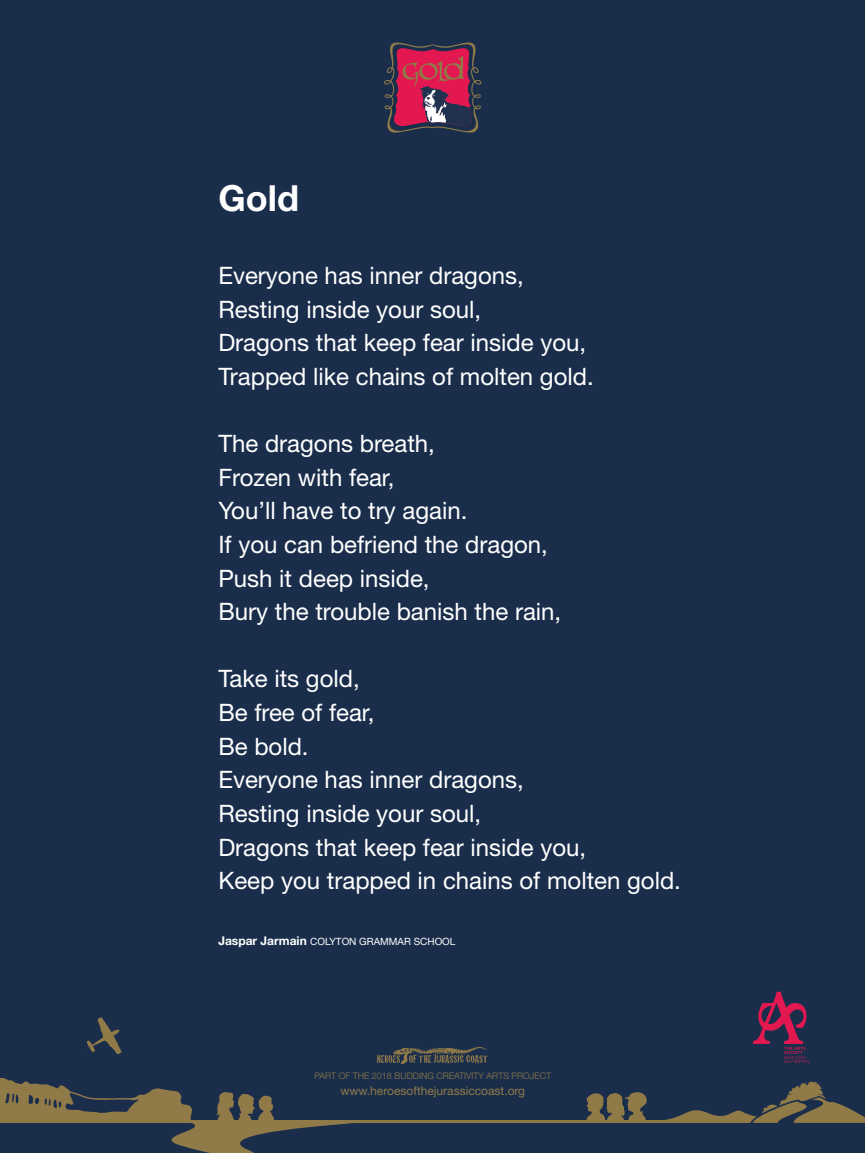
<style>
.page{position:relative;width:865px;height:1153px;background:#fff}
.page>*{position:absolute;margin:0;border:0;box-sizing:border-box;transform-origin:0 0}
.t1{font:700 36px "Helvetica Neue";color:#fff}
.t2{font:24px/33.6px "Helvetica Neue";color:#fff}
.t3{font:12px "Helvetica Neue";color:#8f7a48}
.t4{font:10px "Helvetica Neue";color:#fff}
.t5{font:300 9px "Helvetica Neue";color:#8f7a48}
.s1{font-weight:700;font-size:12px}
</style>
<div class="page">
<div style="left:0;top:0;width:865px;height:1152px;background:#1a2e4b"></div>
<img style="left:216px;top:1092px;width:19px;height:28px">
<img style="left:258px;top:1095px;width:16px;height:25px">
<img style="left:238px;top:1093px;width:17px;height:27px">
<svg style="left:665px;top:1081px;width:200px;height:41px"></svg>
<svg style="left:157px;top:1122px;width:208px;height:30px"></svg>
<img style="left:586px;top:1092px;width:61px;height:28px">
<svg style="left:586px;top:1092px;width:21px;height:1px"></svg>
<img style="left:625px;top:1092px;width:2px;height:28px">
<hr style="left:0;top:1120px;width:748px;height:2px;background:#8f7a48">
<img style="left:378px;top:1047px;width:109px;height:16px">
<svg style="left:384px;top:42px;width:97px;height:91px"></svg>
<img style="left:0;top:1078px;width:192px;height:42px">
<img style="left:87px;top:1017px;width:35px;height:37px">
<img style="left:753px;top:991px;width:57px;height:72px">
<h1 class="t1" style="left:218px;top:165px;width:82px">Gold</h1>
<p class="t2" style="left:218px;top:257px;width:377px">Everyone has inner dragons,<br>Resting inside your soul,<br>Dragons that keep fear inside you,<br>Trapped like chains of molten gold.</p>
<p class="t2" style="left:218px;top:425px;width:344px">The dragons breath,<br>Frozen with fear,<br>You’ll have to try again.<br>If you can befriend the dragon,<br>Push it deep inside,<br>Bury the trouble banish the rain,</p>
<p class="t2" style="left:218px;top:660px;width:464px">Take its gold,<br>Be free of fear,<br>Be bold.<br>Everyone has inner dragons,<br>Resting inside your soul,<br>Dragons that keep fear inside you,<br>Keep you trapped in chains of molten gold.</p>
<p class="t4" style="left:218px;top:933px;width:238px"><span class="s1">Jaspar Jarmain</span> COLYTON GRAMMAR SCHOOL</p>
<p class="t5" style="left:314px;top:1068px;width:238px">PART OF THE 2018 BUDDING CREATIVITY ARTS PROJECT</p>
<p class="t3" style="left:340px;top:1080px;width:186px">www.heroesofthejurassiccoast.org</p>
</div>
